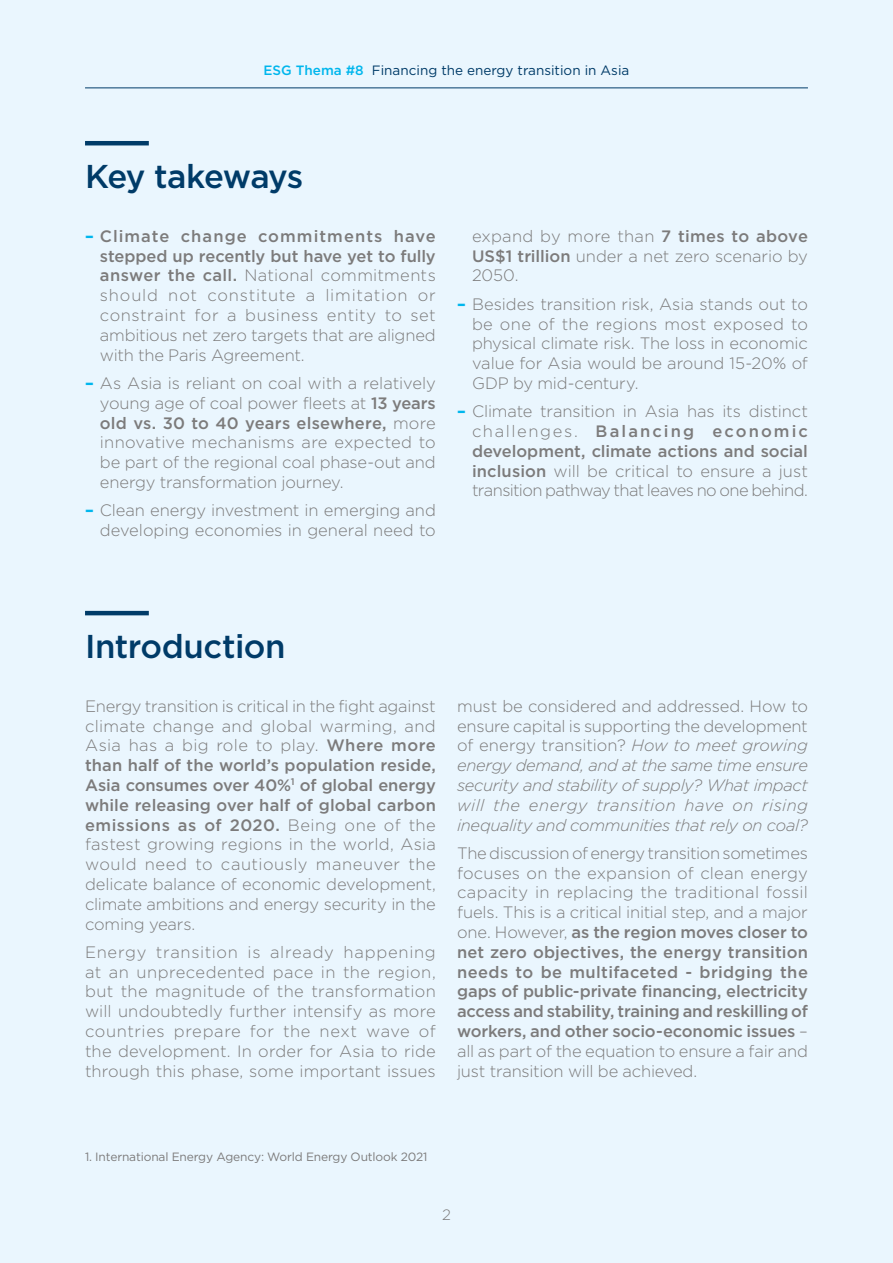
<style>
.page{position:relative;width:893px;height:1263px;background:#eaf6fe}
.page>*{position:absolute;margin:0;border:0;box-sizing:border-box;transform-origin:0 0}
.t1{font:500 33px "Gotham";letter-spacing:-.02em;color:#003b68}
.t2{font:300 16.5px/19.8px "Gotham";letter-spacing:-.01em;color:#7c7b7b;text-align:justify}
.t3{font:italic 300 16.5px/19.8px "Gotham";letter-spacing:-.02em;color:#7c7b7b;text-align:justify}
.t4{font:300 15px "Gotham";color:#7c7b7b}
.t5{font:13.5px "Gotham";color:#003b68}
.t6{font:12px "Gotham";letter-spacing:-.01em;color:#7c7b7b}
.s1{font-weight:500;color:#00b6ed}
.s2{font-weight:700;color:#00b6ed}
.s3{font-weight:500}
.s4{font-style:normal}
</style>
<div class="page">
<hr style="left:85px;top:88px;width:723px;height:1px;background:#003b68">
<hr style="left:85px;top:141px;width:64px;height:4px;background:#003b68">
<hr style="left:85px;top:611px;width:64px;height:4px;background:#003b68">
<p class="t5" style="left:264px;top:61px;width:367px"><span class="s1">ESG Thema #8</span> Financing the energy transition in Asia</p>
<h1 class="t1" style="left:85px;top:155px;width:220px">Key takeways</h1>
<p class="t2" style="left:100px;top:226px;width:337px;text-indent:-15px"><span class="s2">–</span> <span class="s3">Climate change commitments have stepped up recently but have yet to fully answer the call.</span> National commitments should not constitute a limitation or constraint for a business entity to set ambitious net zero targets that are aligned with the Paris Agreement.</p>
<p class="t2" style="left:100px;top:373px;width:337px;text-indent:-15px"><span class="s2">–</span> As Asia is reliant on coal with a relatively young age of coal power fleets at <span class="s3">13 years old vs. 30 to 40 years elsewhere,</span> more innovative mechanisms are expected to be part of the regional coal phase-out and energy transformation journey.</p>
<p class="t2" style="left:85px;top:500px;width:352px;text-align:right"><span class="s2">–</span> Clean energy investment in emerging and developing economies in general need to</p>
<p class="t2" style="left:472px;top:226px;width:337px">expand by more than <span class="s3">7 times to above US$1 trillion</span> under a net zero scenario by 2050.</p>
<p class="t2" style="left:472px;top:293px;width:337px;text-indent:-15px"><span class="s2">–</span> Besides transition risk, Asia stands out to be one of the regions most exposed to physical climate risk. The loss in economic value for Asia would be around 15-20% of GDP by mid-century.</p>
<p class="t2" style="left:472px;top:401px;width:337px;text-indent:-15px"><span class="s2">–</span> Climate transition in Asia has its distinct challenges. <span class="s3">Balancing economic development, climate actions and social inclusion</span> will be critical to ensure a just transition pathway that leaves no one behind.</p>
<h1 class="t1" style="left:85px;top:625px;width:202px">Introduction</h1>
<p class="t2" style="left:85px;top:695px;width:352px">Energy transition is critical in the fight against climate change and global warming, and Asia has a big role to play. <span class="s3">Where more than half of the world’s population reside, Asia consumes over 40%</span><sup>1</sup> <span class="s3">of global energy while releasing over half of global carbon emissions as of 2020.</span> Being one of the fastest growing regions in the world, Asia would need to cautiously maneuver the delicate balance of economic development, climate ambitions and energy security in the coming years.</p>
<p class="t2" style="left:85px;top:942px;width:352px">Energy transition is already happening at an unprecedented pace in the region, but the magnitude of the transformation will undoubtedly further intensify as more countries prepare for the next wave of the development. In order for Asia to ride through this phase, some important issues</p>
<p class="t3" style="left:457px;top:695px;width:352px"><span class="s4">must be considered and addressed. How to ensure capital is supporting the development of energy transition?</span> How to meet growing energy demand, and at the same time ensure security and stability of supply? What impact will the energy transition have on rising inequality and communities that rely on coal?</p>
<p class="t2" style="left:457px;top:843px;width:352px">The discussion of energy transition sometimes focuses on the expansion of clean energy capacity in replacing the traditional fossil fuels. This is a critical initial step, and a major one. However, <span class="s3">as the region moves closer to net zero objectives, the energy transition needs to be multifaceted - bridging the gaps of public-private financing, electricity access and stability, training and reskilling of workers, and other socio-economic issues</span> – all as part of the equation to ensure a fair and just transition will be achieved.</p>
<p class="t6" style="left:85px;top:1149px;width:344px">1. International Energy Agency: World Energy Outlook 2021</p>
<p class="t4" style="left:442px;top:1205px;width:10px">2</p>
</div>
